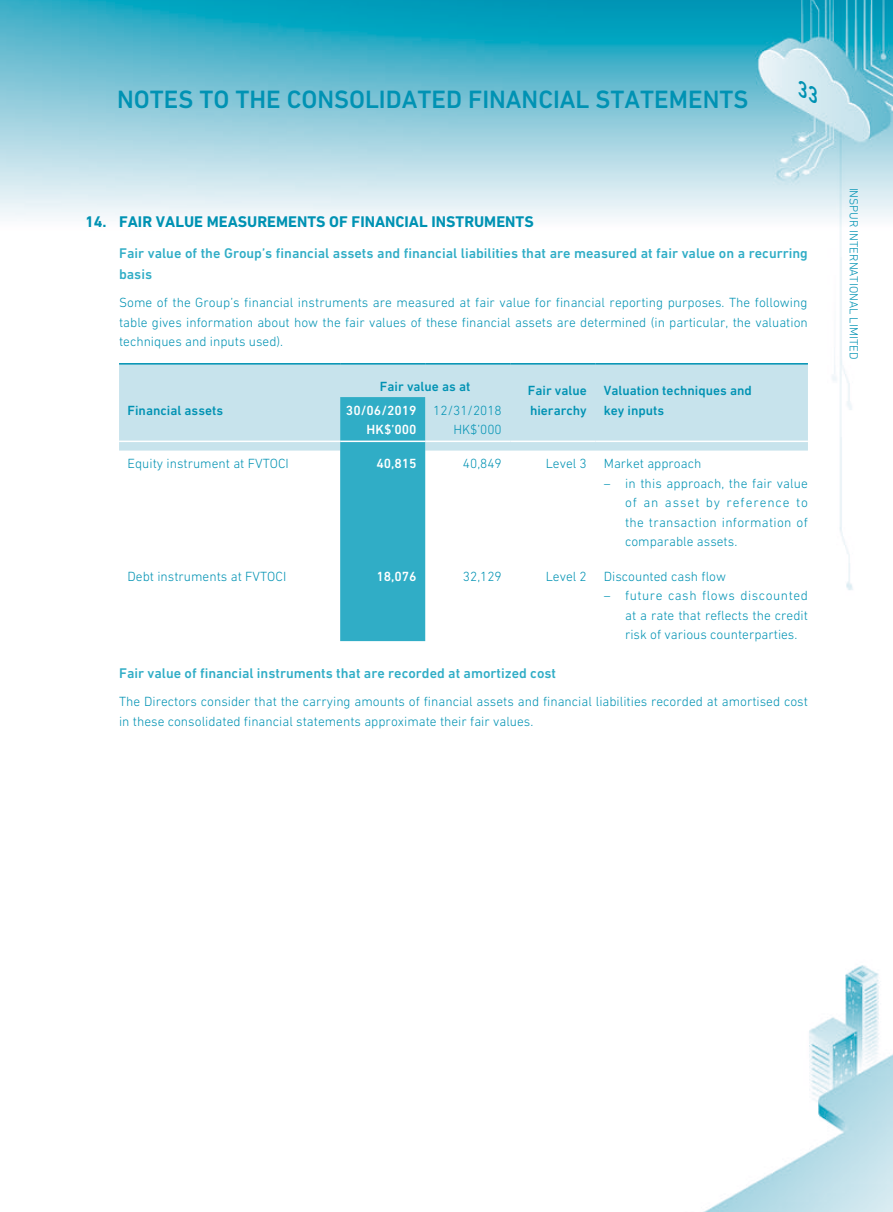
<style>
.page{position:relative;width:893px;height:1212px;background:#fff}
.page>*{position:absolute;margin:0;border:0;box-sizing:border-box;transform-origin:0 0}
.t1{font:500 25.5px "DIN Next LT Pro";color:#0092b3}
._3__標題{font:700 15.75px "DIN Next LT Pro";color:#0092b3}
._4__副標題{font:500 14.25px/21px "DIN Next LT Pro";color:#30adc6}
._1__內文{font:300 13.5px/19.5px "DIN Next LT Pro";color:#0092b3;text-align:justify}
._1__內文-2{font:500 13.5px "DIN Next LT Pro";color:#0092b3}
._1__內文-3{font:500 13.5px "DIN Next LT Pro";color:#fff}
.t2{font:300 12px "DIN Next LT Pro";color:#0092b3}
</style>
<div class="page">
<img style="left:0;top:0;width:893px;height:1212px">
<div style="left:119px;top:365px;width:689px;height:86px;background:#c7e3ec"></div>
<svg style="left:340px;top:397px;width:85px;height:244px;background:#32aec6"></svg>
<hr style="left:119px;top:363px;width:221px;height:2px;background:#0092b3">
<hr style="left:340px;top:363px;width:85px;height:2px;background:#0092b3">
<hr style="left:425px;top:363px;width:85px;height:2px;background:#0092b3">
<hr style="left:510px;top:363px;width:85px;height:2px;background:#0092b3">
<hr style="left:595px;top:363px;width:213px;height:2px;background:#0092b3">
<hr style="left:119px;top:441px;width:221px;height:1px;background:#fff">
<hr style="left:340px;top:441px;width:85px;height:1px;background:#fff">
<hr style="left:425px;top:441px;width:85px;height:1px;background:#fff">
<hr style="left:510px;top:441px;width:85px;height:1px;background:#fff">
<hr style="left:595px;top:441px;width:213px;height:1px;background:#fff">
<svg style="left:799px;top:80px;width:18px;height:25px"></svg>
<h1 class="t1" style="left:117px;top:84px;width:633px">NOTES TO THE CONSOLIDATED FINANCIAL STATEMENTS</h1>
<p class="_3__標題" style="left:85px;top:212px;width:450px">14. FAIR VALUE MEASUREMENTS OF FINANCIAL INSTRUMENTS</p>
<p class="_4__副標題" style="left:119px;top:243px;width:690px">Fair value of the Group’s financial assets and financial liabilities that are measured at fair value on a recurring basis</p>
<p class="_1__內文" style="left:119px;top:293px;width:690px">Some of the Group’s financial instruments are measured at fair value for financial reporting purposes. The following table gives information about how the fair values of these financial assets are determined (in particular, the valuation techniques and inputs used).</p>
<p class="_1__內文-2" style="left:128px;top:402px;width:97px">Financial assets</p>
<p class="_1__內文-2" style="left:380px;top:378px;width:92px">Fair value as at</p>
<p class="_1__內文-2" style="left:528px;top:383px;width:60px">Fair value</p>
<p class="_1__內文-2" style="left:530px;top:402px;width:58px">hierarchy</p>
<p class="_1__內文-2" style="left:604px;top:383px;width:150px">Valuation techniques and</p>
<p class="_1__內文-3" style="left:346px;top:402px;width:72px">30/06/2019</p>
<p class="_1__內文" style="left:433px;top:400px;width:70px">12/31/2018</p>
<p class="_1__內文-2" style="left:604px;top:402px;width:62px">key inputs</p>
<p class="_1__內文-3" style="left:367px;top:422px;width:52px">HK$’000</p>
<p class="_1__內文" style="left:453px;top:420px;width:50px">HK$’000</p>
<p class="_1__內文" style="left:128px;top:454px;width:163px">Equity instrument at FVTOCI</p>
<p class="_1__內文-3" style="left:376px;top:456px;width:42px">40,815</p>
<p class="_1__內文" style="left:463px;top:454px;width:40px">40,849</p>
<p class="_1__內文" style="left:546px;top:454px;width:43px">Level 3</p>
<p class="_1__內文" style="left:604px;top:454px;width:99px">Market approach</p>
<p class="_1__內文" style="left:625px;top:473px;width:184px;text-indent:-21px">– in this approach, the fair value of an asset by reference to the transaction information of comparable assets.</p>
<p class="_1__內文" style="left:128px;top:566px;width:160px">Debt instruments at FVTOCI</p>
<p class="_1__內文-3" style="left:376px;top:568px;width:42px">18,076</p>
<p class="_1__內文" style="left:463px;top:566px;width:40px">32,129</p>
<p class="_1__內文" style="left:546px;top:566px;width:43px">Level 2</p>
<p class="_1__內文" style="left:604px;top:566px;width:124px">Discounted cash flow</p>
<p class="_1__內文" style="left:625px;top:586px;width:184px;text-indent:-21px">– future cash flows discounted at a rate that reflects the credit risk of various counterparties.</p>
<p class="_4__副標題" style="left:119px;top:663px;width:439px">Fair value of financial instruments that are recorded at amortized cost</p>
<p class="_1__內文" style="left:119px;top:692px;width:690px">The Directors consider that the carrying amounts of financial assets and financial liabilities recorded at amortised cost in these consolidated financial statements approximate their fair values.</p>
<p class="t2" style="left:861px;top:188px;width:173px;rotate:90deg">INSPUR INTERNATIONAL LIMITED</p>
</div>
